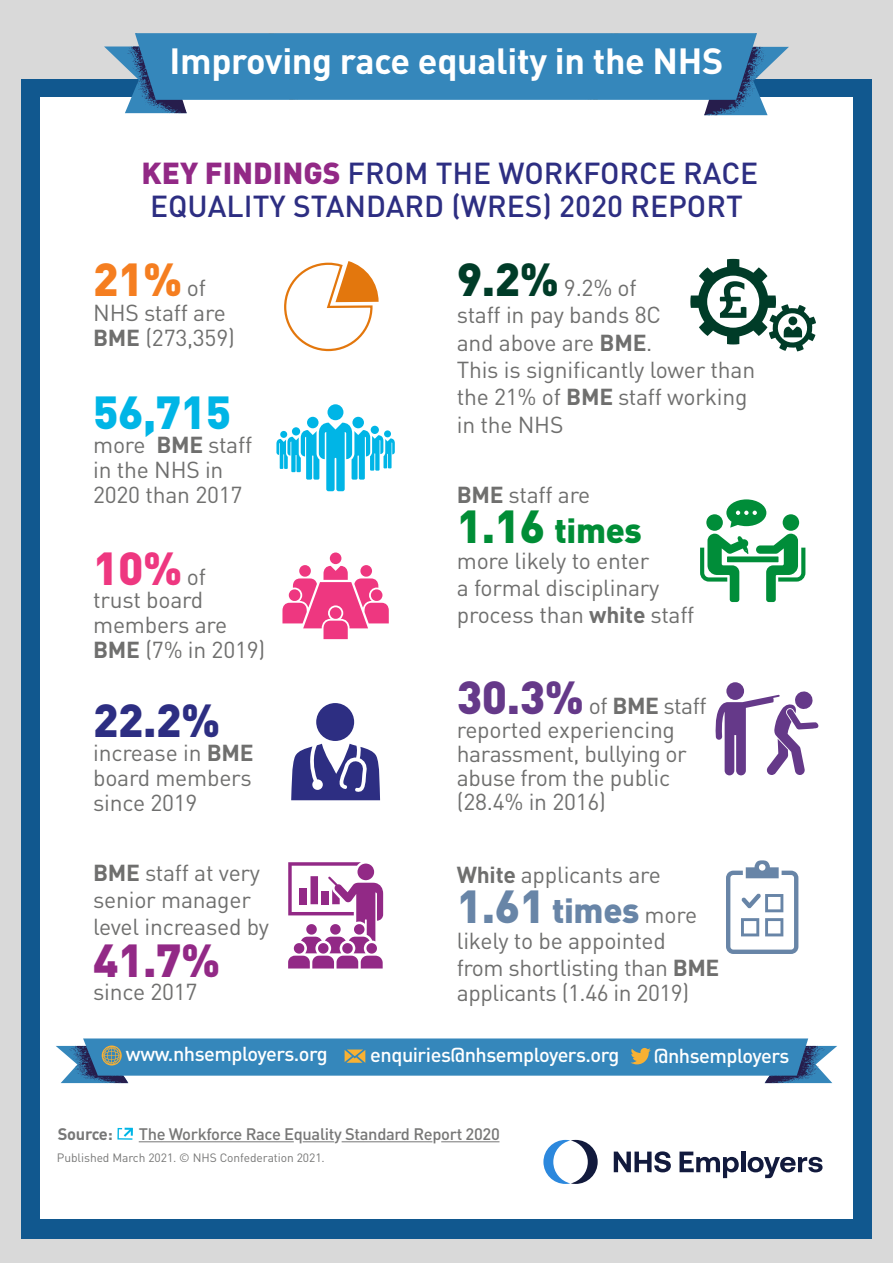
<style>
.page{position:relative;width:893px;height:1263px;background:#d9d9d9}
.page>*{position:absolute;margin:0;border:0;box-sizing:border-box;transform-origin:0 0}
.t1{font:900 45.75px "DINOT";color:#00b5e6}
.t2{font:900 45.75px "DINOT";color:#ee3780}
.t3{font:900 45.75px "DINOT";color:#2d2e82}
.t4{font:900 45.75px "DINOT";color:#922986}
.t5{font:900 45.75px "DINOT";color:#f57e20}
.t6{font:700 36px "DINOT";letter-spacing:-.01em;color:#fff}
.t7{font:900 34.35px "DINOT";letter-spacing:-.01em;color:#6885a7}
.t8{font:900 34.35px "DINOT";letter-spacing:-.01em;color:#008d36}
.t9{font:500 30px/33px "DINOT";color:#2d2e82}
.t10{font:22.8px/24.8px "DINOT";letter-spacing:-.01em;color:#6f6f6e}
.t11{font:500 19.95px "DINOT";letter-spacing:-.025em;color:#fff}
.t12{font:500 16.5px "DINOT";letter-spacing:-.02em;color:rgb(60 60 59/.7)}
.t13{font:700 16.5px "DINOT";letter-spacing:-.02em;color:rgb(60 60 59/.7)}
.t14{font:12px "DINOT";letter-spacing:-.005em;color:rgb(60 60 59/.7)}
.s1{font-weight:900;color:#922986}
.s2{font-weight:400;font-size:22.8px;color:#6f6f6e}
.s3{font-weight:700}
.s4{font-weight:900;font-size:45.75px;color:#003c28}
.s5{font-size:45.75px}
.s6{font-weight:900;font-size:45.75px;color:#653989}
</style>
<div class="page">
<div style="left:21px;top:79px;width:851px;height:1160px;background:#11588f"></div>
<div style="left:40px;top:97px;width:812px;height:1121px;background:#fff"></div>
<svg style="left:104px;top:33px;width:685px;height:82px"></svg>
<hr style="left:139px;top:1141px;width:155px;height:1px;background:#a0a0a0">
<hr style="left:303px;top:1141px;width:31px;height:1px;background:#a0a0a0">
<hr style="left:342px;top:1141px;width:90px;height:1px;background:#a0a0a0">
<hr style="left:441px;top:1141px;width:58px;height:1px;background:#a0a0a0">
<svg style="left:117px;top:1128px;width:16px;height:12px"></svg>
<svg style="left:56px;top:1038px;width:781px;height:45px"></svg>
<div style="left:352px;top:417px;width:12px;height:11px;background:#00b5e6;border-radius:50%"></div>
<div style="left:307px;top:417px;width:12px;height:11px;background:#00b5e6;border-radius:50%"></div>
<div style="left:327px;top:404px;width:16px;height:16px;background:#00b5e6;border-radius:50%"></div>
<svg style="left:276px;top:423px;width:119px;height:68px"></svg>
<div style="left:330px;top:552px;width:11px;height:12px;background:#ee3780;border-radius:50%"></div>
<svg style="left:282px;top:565px;width:107px;height:74px"></svg>
<svg style="left:291px;top:744px;width:89px;height:56px"></svg>
<div style="left:316px;top:703px;width:38px;height:38px;background:#2d2e82;border-radius:50%"></div>
<svg style="left:690px;top:259px;width:126px;height:92px"></svg>
<svg style="left:700px;top:499px;width:105px;height:103px"></svg>
<svg style="left:288px;top:862px;width:95px;height:106px"></svg>
<svg style="left:726px;top:860px;width:72px;height:94px"></svg>
<svg style="left:284px;top:261px;width:95px;height:91px"></svg>
<div style="left:726px;top:682px;width:18px;height:18px;background:#653989;border-radius:50%"></div>
<svg style="left:715px;top:690px;width:104px;height:85px"></svg>
<svg style="left:543px;top:1140px;width:55px;height:44px"></svg>
<svg style="left:614px;top:1151px;width:57px;height:21px"></svg>
<svg style="left:679px;top:1151px;width:60px;height:27px"></svg>
<hr style="left:741px;top:1151px;width:4px;height:21px;background:#121a3d">
<svg style="left:748px;top:1157px;width:74px;height:21px"></svg>
<h2 class="t6" style="left:170px;top:37px;width:555px">Improving race equality in the NHS</h2>
<h3 class="t9" style="left:142px;top:155px;width:618px"><span class="s1">KEY FINDINGS</span> FROM THE WORKFORCE RACE<br>EQUALITY STANDARD (WRES) 2020 REPORT</h3>
<h1 class="t5" style="left:93px;top:248px;width:114px">21% <span class="s2">of</span></h1>
<p class="t10" style="left:93px;top:299px;width:143px">NHS staff are<br><span class="s3">BME</span> (273,359)</p>
<h1 class="t1" style="left:93px;top:381px;width:140px">56,715</h1>
<p class="t10" style="left:93px;top:432px;width:161px">more <span class="s3">BME</span> staff in the NHS in<br>2020 than 2017</p>
<h1 class="t2" style="left:93px;top:538px;width:114px">10% <span class="s2">of</span></h1>
<p class="t10" style="left:93px;top:586px;width:174px">trust board members are<br><span class="s3">BME</span> (7% in 2019)</p>
<h1 class="t3" style="left:93px;top:689px;width:129px">22.2%</h1>
<p class="t10" style="left:93px;top:740px;width:162px;text-align:justify">increase in <span class="s3">BME </span>board members since 2019</p>
<p class="t10" style="left:93px;top:858px;width:178px;line-height:27.3px"><span class="s3">BME</span> staff at very senior manager level increased by</p>
<h1 class="t4" style="left:93px;top:929px;width:129px">41.7%</h1>
<p class="t10" style="left:93px;top:978px;width:106px">since 2017</p>
<p class="t10" style="left:457px;top:273px;width:300px;line-height:27.3px"><span class="s4">9.2%</span> 9.2% of<br>staff in pay bands 8C<br>and above are <span class="s3">BME</span>.<br>This is significantly lower than the 21% of <span class="s3">BME</span> staff working in the NHS</p>
<p class="t10" style="left:457px;top:481px;width:135px"><span class="s3">BME</span> staff are</p>
<h3 class="t8" style="left:457px;top:507px;width:187px"><span class="s5">1.16</span> times</h3>
<p class="t10" style="left:457px;top:547px;width:239px;line-height:26.7px">more likely to enter<br>a formal disciplinary process than <span class="s3">white</span> staff</p>
<p class="t10" style="left:457px;top:692px;width:251px;line-height:24px"><span class="s6">30.3%</span> of <span class="s3">BME</span> staff reported experiencing harassment, bullying or abuse from the public (28.4% in 2016)</p>
<p class="t10" style="left:457px;top:861px;width:206px"><span class="s3">White</span> applicants are</p>
<h3 class="t7" style="left:457px;top:887px;width:242px"><span class="s5">1.61</span> times <span class="s2">more</span></h3>
<p class="t10" style="left:457px;top:927px;width:264px;line-height:25.8px">likely to be appointed<br>from shortlisting than <span class="s3">BME </span>applicants (1.46 in 2019)</p>
<p class="t11" style="left:126px;top:1040px;width:203px">www.nhsemployers.org</p>
<p class="t11" style="left:370px;top:1041px;width:251px">enquiries@nhsemployers.org</p>
<p class="t11" style="left:654px;top:1042px;width:137px">@nhsemployers</p>
<p class="t13" style="left:58px;top:1122px;width:56px">Source:</p>
<p class="t12" style="left:139px;top:1122px;width:363px">The Workforce Race Equality Standard Report 2020</p>
<p class="t14" style="left:57px;top:1149px;width:269px">Published March 2021. © NHS Confederation 2021.</p>
</div>
